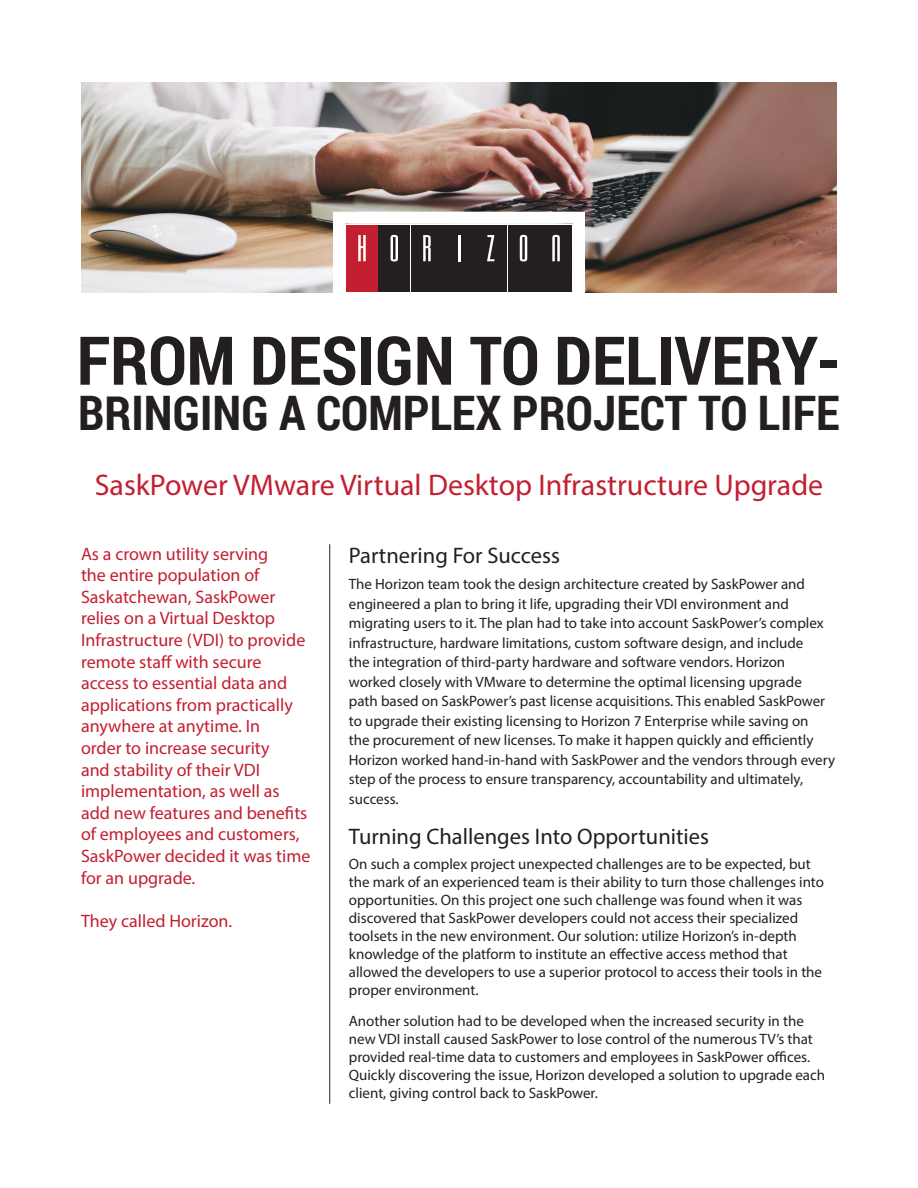
<style>
.page{position:relative;width:918px;height:1188px;background:#fff}
.page>*{position:absolute;margin:0;border:0;box-sizing:border-box;transform-origin:0 0}
.t1{font:700 67.35px "Roboto Condensed";color:#231f20}
.t2{font:700 47.55px "Roboto Condensed";color:#231f20}
.t3{font:30px "Myriad Pro";color:#c31f31}
.t4{font:22.5px "Myriad Pro";color:#231f20}
.t5{font:18px/21.6px "Myriad Pro";color:#c31f31}
.t6{font:15px/19.5px "Myriad Pro";color:#231f20}
</style>
<div class="page">
<img style="left:81px;top:82px;width:756px;height:210px">
<svg style="left:327px;top:206px;width:264px;height:87px"></svg>
<hr style="left:329px;top:544px;width:1px;height:560px;background:#231f20">
<h1 class="t1" style="left:77px;top:313px;width:766px">FROM DESIGN TO DELIVERY-</h1>
<h2 class="t2" style="left:78px;top:379px;width:763px">BRINGING A COMPLEX PROJECT TO LIFE</h2>
<h3 class="t3" style="left:95px;top:466px;width:730px">SaskPower VMware Virtual Desktop Infrastructure Upgrade</h3>
<p class="t5" style="left:81px;top:543px;width:231px">As a crown utility serving<br>the entire population of<br>Saskatchewan, SaskPower relies on a Virtual Desktop<br>Infrastructure (VDI) to provide remote staff with secure access to essential data and applications from practically anywhere at anytime. In<br>order to increase security<br>and stability of their VDI implementation, as well as add new features and benefits of employees and customers,<br>SaskPower decided it was time for an upgrade.</p>
<p class="t5" style="left:81px;top:910px;width:153px">They called Horizon.</p>
<h3 class="t4" style="left:349px;top:542px;width:213px">Partnering For Success</h3>
<p class="t6" style="left:349px;top:574px;width:488px">The Horizon team took the design architecture created by SaskPower and engineered a plan to bring it life, upgrading their VDI environment and migrating users to it. The plan had to take into account SaskPower’s complex infrastructure, hardware limitations, custom software design, and include<br>the integration of third-party hardware and software vendors. Horizon worked closely with VMware to determine the optimal licensing upgrade<br>path based on SaskPower’s past license acquisitions. This enabled SaskPower to upgrade their existing licensing to Horizon 7 Enterprise while saving on<br>the procurement of new licenses. To make it happen quickly and efficiently Horizon worked hand-in-hand with SaskPower and the vendors through every step of the process to ensure transparency, accountability and ultimately, success.</p>
<h3 class="t4" style="left:349px;top:823px;width:362px">Turning Challenges Into Opportunities</h3>
<p class="t6" style="left:349px;top:855px;width:477px;line-height:18px">On such a complex project unexpected challenges are to be expected, but the mark of an experienced team is their ability to turn those challenges into opportunities. On this project one such challenge was found when it was discovered that SaskPower developers could not access their specialized toolsets in the new environment. Our solution: utilize Horizon’s in-depth knowledge of the platform to institute an effective access method that allowed the developers to use a superior protocol to access their tools in the proper environment.</p>
<p class="t6" style="left:349px;top:1012px;width:478px;line-height:18px">Another solution had to be developed when the increased security in the new VDI install caused SaskPower to lose control of the numerous TV’s that provided real-time data to customers and employees in SaskPower offices.<br>Quickly discovering the issue, Horizon developed a solution to upgrade each client, giving control back to SaskPower.</p>
</div>
